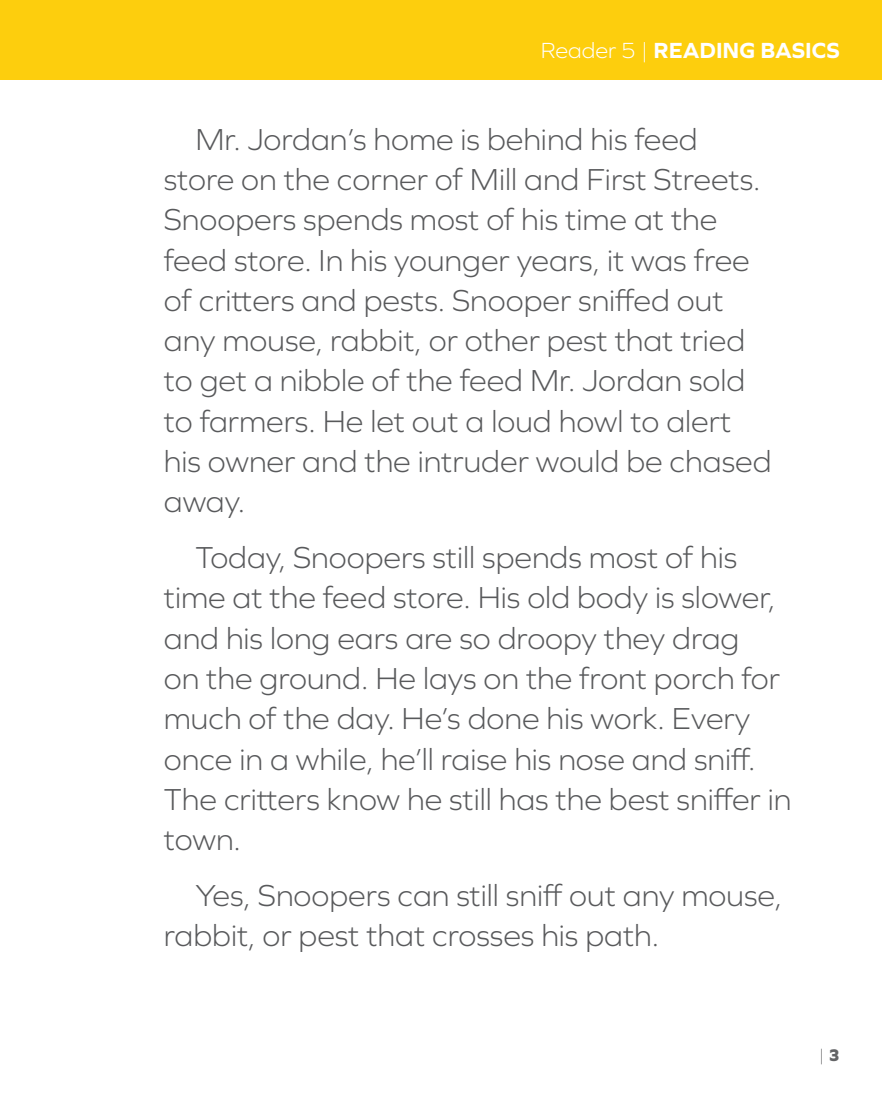
<style>
.page{position:relative;width:882px;height:1103px;background:#fff}
.page>*{position:absolute;margin:0;border:0;box-sizing:border-box;transform-origin:0 0}
.t1{font:300 31.5px/40.2px "Graphie";color:#58595b}
.t2{font:700 22.75px "Graphie";color:#fff}
.t3{font:300 17.5px "Graphie";color:#636466}
.s1{font-weight:300}
.s2{font-weight:800}
</style>
<div class="page">
<div style="left:0;top:0;width:882px;height:80px;background:#fdce0d"></div>
<p class="t2" style="left:541px;top:37px;width:301px"><span class="s1">Reader 5 |</span> READING BASICS</p>
<p class="t1" style="left:164px;top:118px;width:609px;text-indent:32px">Mr. Jordan’s home is behind his feed store on the corner of Mill and First Streets.<br>Snoopers spends most of his time at the feed store. In his younger years, it was free of critters and pests. Snooper sniffed out any mouse, rabbit, or other pest that tried to get a nibble of the feed Mr. Jordan sold to farmers. He let out a loud howl to alert his owner and the intruder would be chased away.</p>
<p class="t1" style="left:164px;top:537px;width:629px;text-indent:32px">Today, Snoopers still spends most of his time at the feed store. His old body is slower, and his long ears are so droopy they drag<br>on the ground. He lays on the front porch for much of the day. He’s done his work. Every once in a while, he’ll raise his nose and sniff.<br>The critters know he still has the best sniffer in town.</p>
<p class="t1" style="left:164px;top:875px;width:620px;text-indent:32px">Yes, Snoopers can still sniff out any mouse, rabbit, or pest that crosses his path.</p>
<p class="t3" style="left:819px;top:1044px;width:23px">|<span class="s2">3</span></p>
</div>
